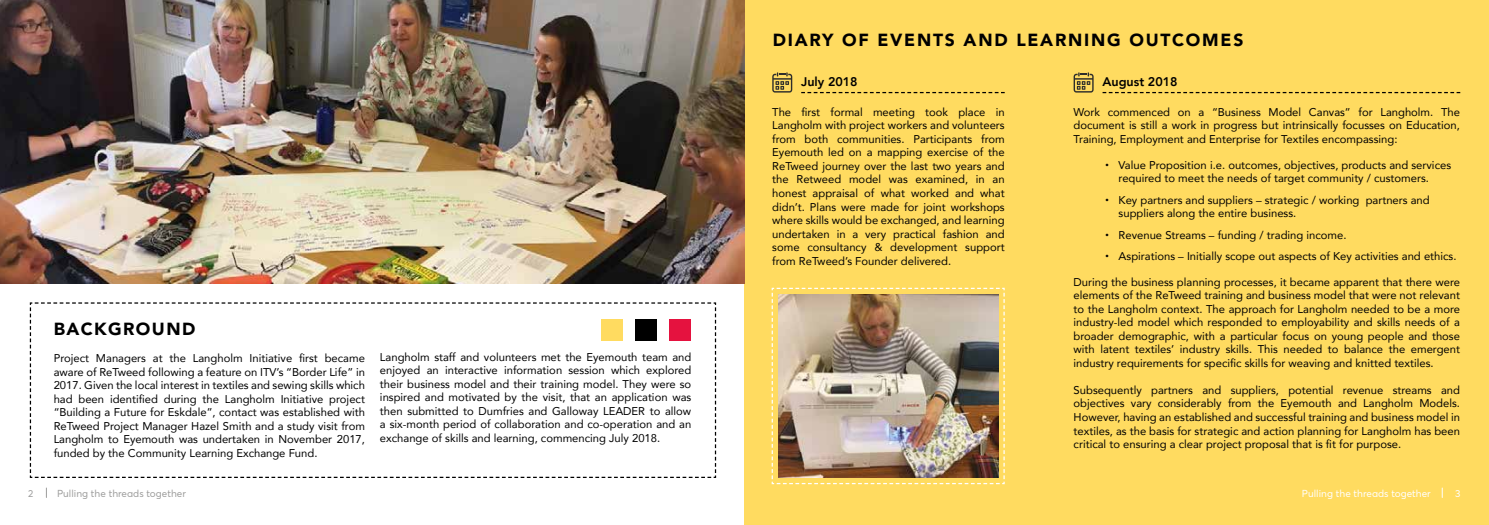
<style>
.page{position:relative;width:1489px;height:525px;background:#fff}
.page>*{position:absolute;margin:0;border:0;box-sizing:border-box;transform-origin:0 0}
.t1{font:900 17.5px "Avenir";letter-spacing:.1em;color:#000}
.t2{font:900 17.5px "Avenir";letter-spacing:.08em;color:#000}
.t3{font:800 12.5px "Avenir";color:#000}
.t4{font:11.25px/13.5px "Avenir";color:#000;text-align:justify}
.t5{font:10px "Averta";color:#9d9d9c}
.t6{font:10px "Averta";color:#fff}
.s1{font-family:"Helvetica";font-weight:700}
</style>
<div class="page">
<div style="left:744px;top:0;width:744px;height:524px;background:#ffdb60"></div>
<svg style="left:29px;top:302px;width:687px;height:176px"></svg>
<img style="left:0;top:0;width:744px;height:283px">
<svg style="left:772px;top:72px;width:20px;height:20px"></svg>
<svg style="left:1073px;top:72px;width:20px;height:20px"></svg>
<img style="left:771px;top:287px;width:234px;height:197px">
<svg style="left:801px;top:92px;width:203px;height:1px"></svg>
<svg style="left:1102px;top:92px;width:357px;height:1px"></svg>
<h1 class="t1" style="left:772px;top:25px;width:472px">DIARY OF EVENTS AND LEARNING OUTCOMES</h1>
<h1 class="t2" style="left:54px;top:314px;width:143px">BACKGROUND</h1>
<p class="t4" style="left:54px;top:351px;width:313px">Project Managers at the Langholm Initiative first became aware of ReTweed following a feature on ITV’s “Border Life” in 2017. Given the local interest in textiles and sewing skills which had been identified during the Langholm Initiative project “Building a Future for Eskdale”, contact was established with ReTweed Project Manager Hazel Smith and a study visit from Langholm to Eyemouth was undertaken in November 2017, funded by the Community Learning Exchange Fund.</p>
<p class="t4" style="left:380px;top:349px;width:313px">Langholm staff and volunteers met the Eyemouth team and enjoyed an interactive information session which explored their business model and their training model. They were so inspired and motivated by the visit, that an application was then submitted to Dumfries and Galloway LEADER to allow a six-month period of collaboration and co-operation and an exchange of skills and learning, commencing July 2018.</p>
<p class="t3" style="left:801px;top:72px;width:58px">July 2018</p>
<p class="t3" style="left:1102px;top:72px;width:76px">August 2018</p>
<p class="t4" style="left:772px;top:105px;width:234px">The first formal meeting took place in Langholm with project workers and volunteers from both communities. Participants from Eyemouth led on a mapping exercise of the ReTweed journey over the last two years and the Retweed model was examined, in an honest appraisal of what worked and what didn’t. Plans were made for joint workshops where skills would be exchanged, and learning undertaken in a very practical fashion and some consultancy &amp; development support from ReTweed’s Founder delivered.</p>
<p class="t4" style="left:1073px;top:105px;width:388px">Work commenced on a “Business Model Canvas” for Langholm. The document is still a work in progress but intrinsically focusses on Education, Training, Employment and Enterprise for Textiles encompassing:</p>
<p class="t4" style="left:1118px;top:158px;width:334px;text-indent:-14px"><span class="s1">•</span> Value Proposition i.e. outcomes, objectives, products and services required to meet the needs of target community / customers.</p>
<p class="t4" style="left:1118px;top:193px;width:312px;text-indent:-14px"><span class="s1">•</span> Key partners and suppliers – strategic / working partners and suppliers along the entire business.</p>
<p class="t4" style="left:1105px;top:227px;width:243px"><span class="s1">•</span> Revenue Streams – funding / trading income.</p>
<p class="t4" style="left:1105px;top:249px;width:353px"><span class="s1">•</span> Aspirations – Initially scope out aspects of Key activities and ethics.</p>
<p class="t4" style="left:1073px;top:275px;width:388px">During the business planning processes, it became apparent that there were elements of the ReTweed training and business model that were not relevant to the Langholm context. The approach for Langholm needed to be a more industry-led model which responded to employability and skills needs of a broader demographic, with a particular focus on young people and those with latent textiles’ industry skills. This needed to balance the emergent industry requirements for specific skills for weaving and knitted textiles.</p>
<p class="t4" style="left:1073px;top:383px;width:388px">Subsequently partners and suppliers, potential revenue streams and objectives vary considerably from the Eyemouth and Langholm Models.<br>However, having an established and successful training and business model in textiles, as the basis for strategic and action planning for Langholm has been critical to ensuring a clear project proposal that is fit for purpose.</p>
<p class="t5" style="left:28px;top:486px;width:7px">2</p>
<p class="t5" style="left:57px;top:486px;width:130px">Pulling the threads together</p>
<p class="t6" style="left:1301px;top:486px;width:130px">Pulling the threads together</p>
<p class="t6" style="left:1454px;top:486px;width:7px">3</p>
</div>
